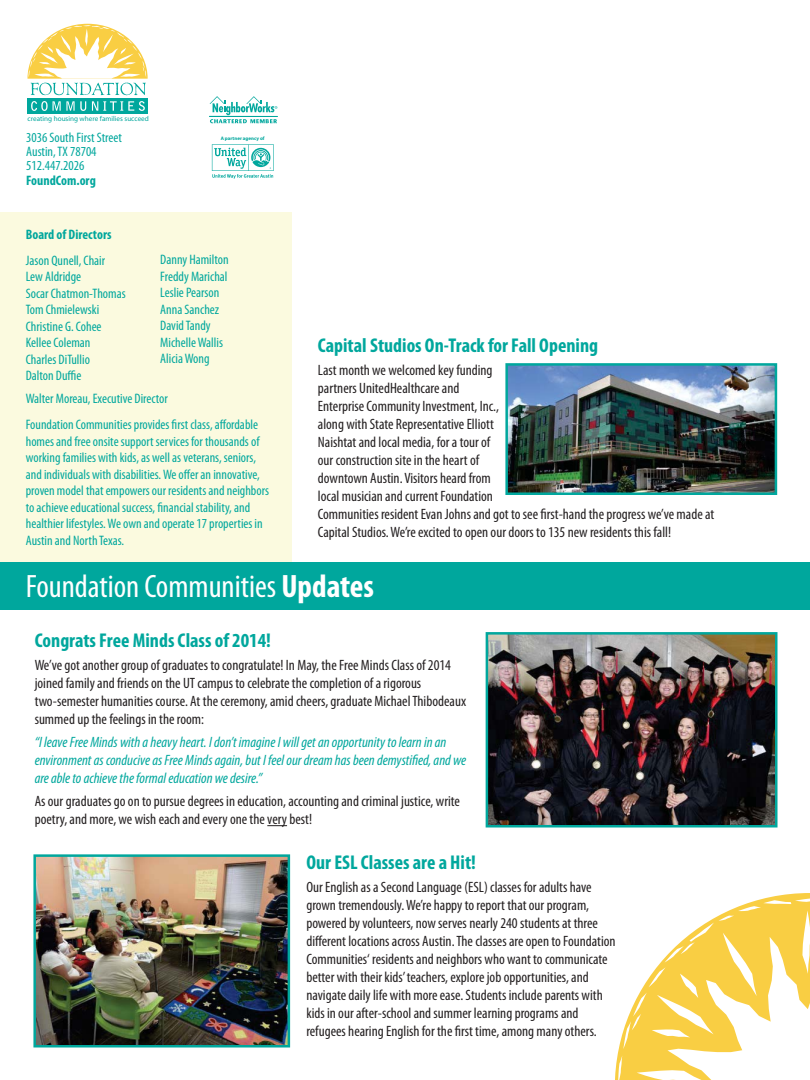
<style>
.page{position:relative;width:810px;height:1080px;background:#fff}
.page>*{position:absolute;margin:0;border:0;box-sizing:border-box;transform-origin:0 0}
.t1{font:condensed 32.5px "Myriad Pro";color:#fff}
.t2{font:700 condensed 20px "Myriad Pro";color:#00a79d}
.t3{font:condensed 15px/18px "Myriad Pro";color:#231f20}
.t4{font:italic condensed 15px/18px "Myriad Pro";color:#00a79d}
.t5{font:condensed 13.75px/16.5px "Myriad Pro";color:#00a79d}
.t6{font:700 condensed 13.75px "Myriad Pro";color:#00a79d}
.t7{font:7.12px "Myriad Pro";color:#00a79d}
.t8{font:700 5px "Myriad Pro";color:#00a79d}
.s1{font-weight:700}
</style>
<div class="page">
<div style="left:0;top:212px;width:291px;height:356px;background:#fbfadf"></div>
<div style="left:0;top:562px;width:810px;height:48px;background:#00a79d"></div>
<svg style="left:267px;top:825px;width:20px;height:1px"></svg>
<div style="left:28px;top:98px;width:120px;height:16px;background:#00a79d"></div>
<svg style="left:28px;top:24px;width:120px;height:71px"></svg>
<svg style="left:31px;top:101px;width:55px;height:10px"></svg>
<svg style="left:92px;top:101px;width:53px;height:10px"></svg>
<hr style="left:209px;top:116px;width:68px;height:1px;background:#00a79d">
<svg style="left:210px;top:96px;width:67px;height:27px"></svg>
<img style="left:489px;top:635px;width:286px;height:190px">
<div style="left:486px;top:632px;width:292px;height:196px;border:2px solid #00a79d"></div>
<img style="left:508px;top:366px;width:266px;height:126px">
<div style="left:505px;top:363px;width:272px;height:132px;border:2px solid #00a79d"></div>
<img style="left:36px;top:857px;width:251px;height:188px">
<div style="left:33px;top:854px;width:257px;height:194px;border:2px solid #00a79d"></div>
<svg style="left:615px;top:893px;width:195px;height:187px"></svg>
<svg style="left:618px;top:898px;width:192px;height:182px"></svg>
<svg style="left:212px;top:144px;width:62px;height:35px"></svg>
<p class="t7" style="left:28px;top:116px;width:123px">creating housing where families succeed</p>
<p class="t5" style="left:26px;top:131px;width:97px;line-height:14px">3036 South First Street<br>Austin, TX 78704<br>512.447.2026</p>
<p class="t6" style="left:26px;top:175px;width:71px">FoundCom.org</p>
<p class="t8" style="left:221px;top:135px;width:45px">A partner agency of</p>
<p class="t6" style="left:26px;top:229px;width:87px">Board of Directors</p>
<p class="t5" style="left:26px;top:253px;width:101px">Jason Qunell, Chair<br>Lew Aldridge<br>Socar Chatmon-Thomas<br>Tom Chmielewski<br>Christine G. Cohee<br>Kellee Coleman<br>Charles DiTullio<br>Dalton Duffie</p>
<p class="t5" style="left:160px;top:252px;width:70px">Danny Hamilton<br>Freddy Marichal<br>Leslie Pearson<br>Anna Sanchez<br>David Tandy<br>Michelle Wallis<br>Alicia Wong</p>
<h2 class="t2" style="left:318px;top:337px;width:282px">Capital Studios On-Track for Fall Opening</h2>
<p class="t3" style="left:318px;top:362px;width:398px">Last month we welcomed key funding<br>partners UnitedHealthcare and<br>Enterprise Community Investment, Inc.,<br>along with State Representative Elliott<br>Naishtat and local media, for a tour of<br>our construction site in the heart of<br>downtown Austin. Visitors heard from<br>local musician and current Foundation<br>Communities resident Evan Johns and got to see first-hand the progress we’ve made at Capital Studios. We’re excited to open our doors to 135 new residents this fall!</p>
<h1 class="t1" style="left:26px;top:574px;width:350px">Foundation Communities <span class="s1">Updates</span></h1>
<p class="t5" style="left:26px;top:391px;width:144px">Walter Moreau, Executive Director</p>
<p class="t5" style="left:26px;top:417px;width:245px">Foundation Communities provides first class, affordable homes and free onsite support services for thousands of working families with kids, as well as veterans, seniors, and individuals with disabilities. We offer an innovative, proven model that empowers our residents and neighbors to achieve educational success, financial stability, and healthier lifestyles. We own and operate 17 properties in Austin and North Texas.</p>
<h2 class="t2" style="left:35px;top:633px;width:238px">Congrats Free Minds Class of 2014!</h2>
<p class="t3" style="left:35px;top:657px;width:433px">We’ve got another group of graduates to congratulate! In May, the Free Minds Class of 2014 joined family and friends on the UT campus to celebrate the completion of a rigorous two-semester humanities course. At the ceremony, amid cheers, graduate Michael Thibodeaux summed up the feelings in the room:</p>
<p class="t4" style="left:35px;top:734px;width:433px">“I leave Free Minds with a heavy heart. I don’t imagine I will get an opportunity to learn in an environment as conducive as Free Minds again, but I feel our dream has been demystified, and we are able to achieve the formal education we desire.”</p>
<p class="t3" style="left:35px;top:793px;width:427px">As our graduates go on to pursue degrees in education, accounting and criminal justice, write poetry, and more, we wish each and every one the very best!</p>
<h2 class="t2" style="left:306px;top:855px;width:171px">Our ESL Classes are a Hit!</h2>
<p class="t3" style="left:306px;top:879px;width:311px">Our English as a Second Language (ESL) classes for adults have grown tremendously. We’re happy to report that our program, powered by volunteers, now serves nearly 240 students at three different locations across Austin. The classes are open to Foundation Communities‘ residents and neighbors who want to communicate better with their kids’ teachers, explore job opportunities, and navigate daily life with more ease. Students include parents with kids in our after-school and summer learning programs and refugees hearing English for the first time, among many others.</p>
</div>
